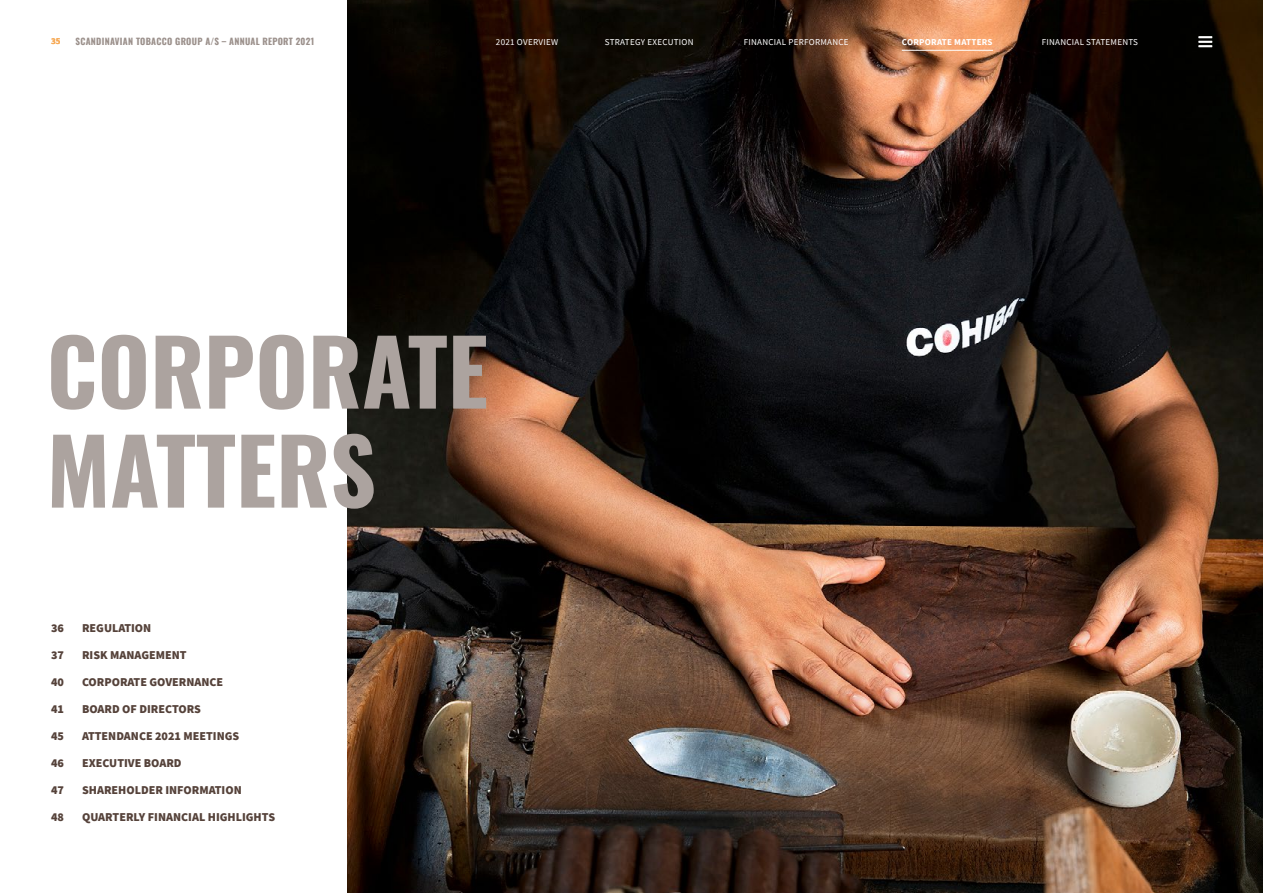
<style>
.page{position:relative;width:1263px;height:893px;background:#fff}
.page>*{position:absolute;margin:0;border:0;box-sizing:border-box;transform-origin:0 0}
.t1{font:700 90px/99px "Oswald";color:#aca39f}
.t2{font:900 12px "Source Sans Pro";color:#55423a}
.t3{font:9px "Source Sans Pro";letter-spacing:.03em;color:#fff}
.t4{font:700 9px "Oswald";letter-spacing:.03em;color:#9b908b}
.t5{font:700 9px "Source Sans Pro";letter-spacing:.03em;color:#fff}
.t6{font:700 9px "Source Sans Pro";color:#f7ab58}
</style>
<div class="page">
<img style="left:348px;top:0;width:915px;height:893px">
<svg style="left:1198px;top:36px;width:14px;height:11px"></svg>
<hr style="left:902px;top:50px;width:91px;height:1px;background:#fff">
<p class="t6" style="left:51px;top:35px;width:11px">35</p>
<p class="t4" style="left:75px;top:34px;width:240px">SCANDINAVIAN TOBACCO GROUP A/S – ANNUAL REPORT 2021</p>
<p class="t3" style="left:496px;top:36px;width:64px">2021 OVERVIEW</p>
<p class="t3" style="left:605px;top:36px;width:90px">STRATEGY EXECUTION</p>
<p class="t3" style="left:744px;top:36px;width:106px">FINANCIAL PERFORMANCE</p>
<p class="t5" style="left:902px;top:36px;width:92px">CORPORATE MATTERS</p>
<p class="t3" style="left:1042px;top:36px;width:98px">FINANCIAL STATEMENTS</p>
<h1 class="t1" style="left:47px;top:314px;width:443px">CORPORATE<br>MATTERS</h1>
<p class="t2" style="left:51px;top:620px;width:14px">36</p>
<p class="t2" style="left:51px;top:647px;width:14px">37</p>
<p class="t2" style="left:51px;top:674px;width:14px">40</p>
<p class="t2" style="left:51px;top:701px;width:14px">41</p>
<p class="t2" style="left:51px;top:728px;width:14px">45</p>
<p class="t2" style="left:51px;top:755px;width:14px">46</p>
<p class="t2" style="left:51px;top:782px;width:14px">47</p>
<p class="t2" style="left:51px;top:809px;width:14px">48</p>
<p class="t2" style="left:82px;top:620px;width:71px">REGULATION</p>
<p class="t2" style="left:82px;top:647px;width:106px">RISK MANAGEMENT</p>
<p class="t2" style="left:82px;top:674px;width:143px">CORPORATE GOVERNANCE</p>
<p class="t2" style="left:82px;top:701px;width:120px">BOARD OF DIRECTORS</p>
<p class="t2" style="left:82px;top:728px;width:159px">ATTENDANCE 2021 MEETINGS</p>
<p class="t2" style="left:82px;top:755px;width:101px">EXECUTIVE BOARD</p>
<p class="t2" style="left:82px;top:782px;width:161px">SHAREHOLDER INFORMATION</p>
<p class="t2" style="left:82px;top:809px;width:195px">QUARTERLY FINANCIAL HIGHLIGHTS</p>
</div>
